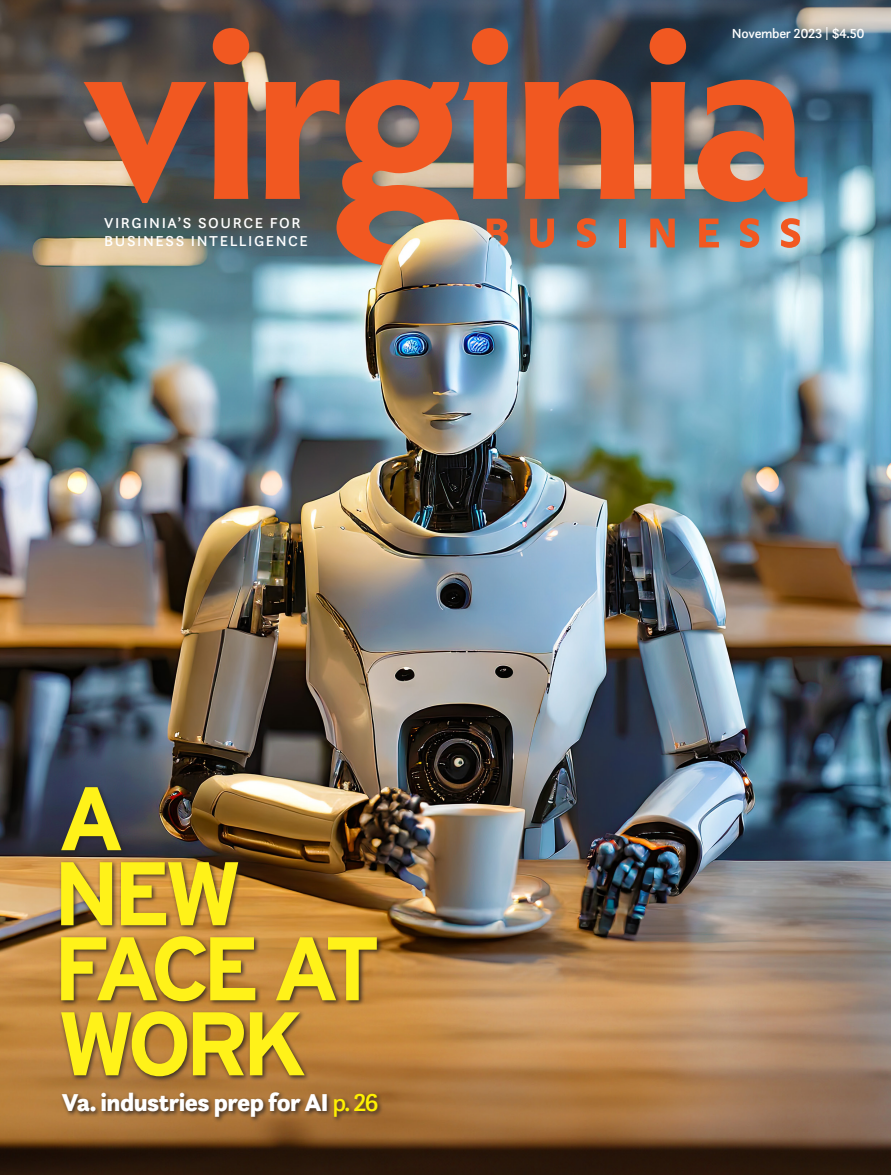
<style>
.page{position:relative;width:891px;height:1175px;background:#fff}
.page>*{position:absolute;margin:0;border:0;box-sizing:border-box;transform-origin:0 0}
.byline{font:700 90px/75px "Interstate";letter-spacing:-.095em;color:#fff219}
.byline-2{font:900 25.5px "Questa Sans";letter-spacing:-.02em;color:#fff}
.t1{font:500 15px/18px "Questa Sans";letter-spacing:.105em;color:#fff}
.t2{font:500 13.65px "Questa Sans";letter-spacing:-.025em;color:#fff}
.s1{font-weight:500;color:#fff101}
.s2{font-weight:400}
</style>
<div class="page">
<img style="left:0;top:0;width:891px;height:1174px">
<div style="left:619px;top:219px;width:7px;height:28px;background:#f15821"></div>
<svg style="left:650px;top:219px;width:25px;height:28px"></svg>
<svg style="left:699px;top:219px;width:20px;height:28px"></svg>
<svg style="left:740px;top:218px;width:19px;height:30px"></svg>
<svg style="left:781px;top:218px;width:19px;height:30px"></svg>
<svg style="left:84px;top:82px;width:123px;height:121px;background:#9a5d45"></svg>
<svg style="left:525px;top:80px;width:110px;height:119px;background:#bf522d"></svg>
<div style="left:650px;top:28px;width:36px;height:37px;background:#f15821;border-radius:50%"></div>
<div style="left:651px;top:82px;width:34px;height:117px;background:#f15821"></div>
<div style="left:214px;top:82px;width:34px;height:117px;background:#f15821"></div>
<div style="left:213px;top:28px;width:36px;height:37px;background:#f15821;border-radius:50%"></div>
<svg style="left:698px;top:80px;width:109px;height:122px;background:#b86144"></svg>
<div style="left:472px;top:28px;width:36px;height:37px;background:#f15821;border-radius:50%"></div>
<svg style="left:266px;top:80px;width:242px;height:186px;background:#bb5a39"></svg>
<img style="left:278px;top:147px;width:338px;height:327px">
<div style="left:58px;top:784px;width:325px;height:339px;background:#231f20;opacity:.85"></div>
<p class="t1" style="left:104px;top:214px;width:205px">VIRGINIA’S SOURCE FOR<br>BUSINESS INTELLIGENCE</p>
<p class="byline" style="left:53px;top:780px;width:329px">A<br>NEW<br>FACE AT<br>WORK</p>
<p class="byline-2" style="left:62px;top:1085px;width:318px">Va. industries prep for AI <span class="s1">p. 26</span></p>
<p class="t2" style="left:732px;top:25px;width:134px">November 2023 <span class="s2">|</span> $4.50</p>
</div>
